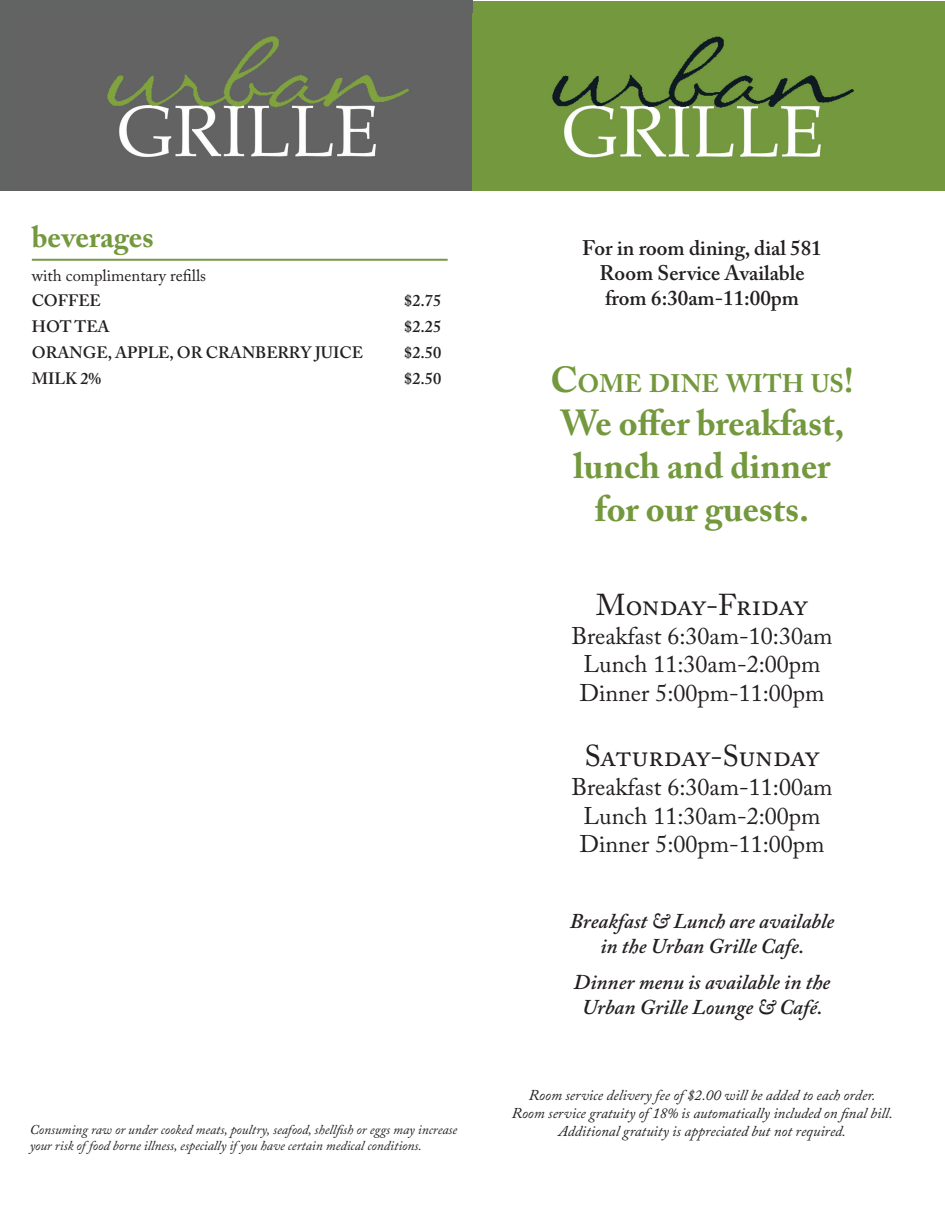
<style>
.page{position:relative;width:945px;height:1215px;background:#fff}
.page>*{position:absolute;margin:0;border:0;box-sizing:border-box;transform-origin:0 0}
.t1{font:700 36px/43.2px "Adobe Caslon Pro";color:#73983d;text-align:center}
.t2{font:30px "Adobe Caslon Pro";letter-spacing:-.015em;color:#231f20}
.t3{font:700 30px "Adobe Caslon Pro";color:#73983d}
.t4{font:700 25.2px "Adobe Caslon Pro";color:#73983d}
.t5{font:24px/28.8px "Adobe Caslon Pro";color:#231f20;text-align:center}
.t6{font:italic 600 21px/25.2px "Adobe Caslon Pro";color:#231f20;text-align:center}
.t7{font:600 21px/25.2px "Adobe Caslon Pro";color:#231f20;text-align:center}
.t8{font:16.5px "Adobe Caslon Pro";color:#231f20}
.t9{font:600 16.35px "Adobe Caslon Pro";color:#231f20}
.t10{font:italic 15px/18px "Adobe Caslon Pro";color:#231f20;text-align:center}
.t11{font:italic 13.5px/16.2px "Adobe Caslon Pro";color:#231f20}
.s1{font-size:36px}
</style>
<div class="page">
<div style="left:472px;top:1px;width:473px;height:190px;background:#73983d"></div>
<div style="left:0;top:0;width:473px;height:190px;background:#626363"></div>
<img style="left:107px;top:14px;width:747px;height:176px">
<hr style="left:32px;top:259px;width:416px;height:2px;background:#73983d">
<h2 class="t3" style="left:32px;top:219px;width:124px">beverages</h2>
<p class="t8" style="left:32px;top:265px;width:176px">with complimentary refills</p>
<p class="t9" style="left:32px;top:291px;width:70px">COFFEE</p>
<p class="t9" style="left:404px;top:291px;width:39px">$2.75</p>
<p class="t9" style="left:32px;top:317px;width:80px">HOT TEA</p>
<p class="t9" style="left:404px;top:317px;width:39px">$2.25</p>
<p class="t9" style="left:32px;top:343px;width:333px">ORANGE, APPLE, OR CRANBERRY JUICE</p>
<p class="t9" style="left:404px;top:343px;width:39px">$2.50</p>
<p class="t9" style="left:32px;top:369px;width:71px">MILK 2%</p>
<p class="t9" style="left:404px;top:369px;width:39px">$2.50</p>
<p class="t11" style="left:30px;top:1121px;width:429px">Consuming raw or under cooked meats, poultry, seafood, shellfish or eggs may increase your risk of food borne illness, especially if you have certain medical conditions.</p>
<h3 class="t7" style="left:582px;top:235px;width:241px">For in room dining, dial 581<br>Room Service Available from 6:30am-11:00pm</h3>
<h3 class="t4" style="left:551px;top:368px;width:304px"><span class="s1">C</span>OME DINE WITH US<span class="s1">!</span></h3>
<h1 class="t1" style="left:560px;top:401px;width:286px">We offer breakfast, lunch and dinner for our guests.</h1>
<h2 class="t2" style="left:596px;top:587px;width:213px">MONDAY-FRIDAY</h2>
<h3 class="t5" style="left:571px;top:621px;width:263px">Breakfast 6:30am-10:30am<br>Lunch 11:30am-2:00pm<br>Dinner 5:00pm-11:00pm</h3>
<h2 class="t2" style="left:584px;top:738px;width:237px">SATURDAY-SUNDAY</h2>
<h3 class="t5" style="left:571px;top:772px;width:263px">Breakfast 6:30am-11:00am<br>Lunch 11:30am-2:00pm<br>Dinner 5:00pm-11:00pm</h3>
<h3 class="t6" style="left:570px;top:908px;width:266px">Breakfast &amp; Lunch are available in the Urban Grille Cafe.</h3>
<h3 class="t6" style="left:574px;top:969px;width:258px">Dinner menu is available in the<br>Urban Grille Lounge &amp; Café.</h3>
<p class="t10" style="left:512px;top:1086px;width:383px">Room service delivery fee of $2.00 will be added to each order.<br>Room service gratuity of 18% is automatically included on final bill.<br>Additional gratuity is appreciated but not required.</p>
</div>
